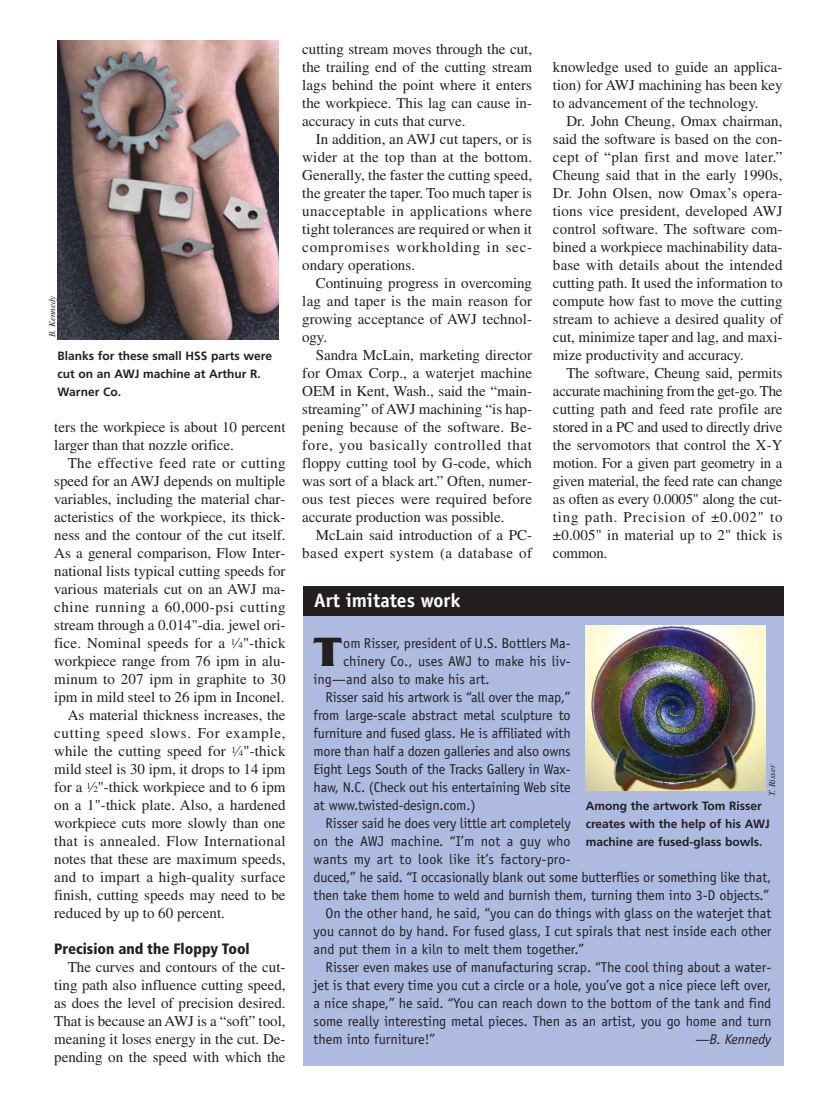
<style>
.page{position:relative;width:836px;height:1120px;background:#fff}
.page>*{position:absolute;margin:0;border:0;box-sizing:border-box;transform-origin:0 0}
.t1{font:700 44.25px "Serpentine";color:#231f20}
.t2{font:700 19.5px "Officina Sans";color:#fff}
.t3{font:15px/18px "Times";color:#231f20;text-align:justify}
.t4{font:15px "Times";letter-spacing:.02em;color:#231f20}
.t5{font:15px "Times";letter-spacing:.025em;color:#231f20}
.t6{font:15px "Times";letter-spacing:.04em;color:#231f20}
.t7{font:15px "Times";letter-spacing:.03em;color:#231f20}
.t8{font:15px "Times";letter-spacing:.05em;color:#231f20}
.t9{font:900 condensed 15px "Frutiger";color:#231f20}
.t10{font:14.25px "Officina Sans";letter-spacing:-.01em;color:#231f20}
.t11{font:14.25px "Officina Sans";letter-spacing:.01em;color:#231f20}
.t12{font:14.25px "Officina Sans";letter-spacing:.015em;color:#231f20}
.t13{font:italic 14.25px "Officina Sans";color:#231f20}
.t14{font:700 12px/18px "Frutiger";color:#231f20}
.t15{font:italic 9px "Times";color:#231f20}
.s1{font-size:9px}
</style>
<div class="page">
<div style="left:303px;top:603px;width:481px;height:463px;background:#aebadf"></div>
<div style="left:303px;top:586px;width:481px;height:29px;background:#231f20"></div>
<img style="left:586px;top:625px;width:179px;height:166px">
<img style="left:58px;top:41px;width:220px;height:298px">
<p class="t15" style="left:49px;top:337px;width:43px;rotate:-90deg">B. Kennedy</p>
<p class="t14" style="left:58px;top:348px;width:216px">Blanks for these small HSS parts were cut on an AWJ machine at Arthur R.<br>Warner Co.</p>
<p class="t3" style="left:54px;top:419px;width:233px">ters the workpiece is about 10 percent larger than that nozzle orifice.</p>
<p class="t7" style="left:68px;top:458px;width:219px">The effective feed rate or cutting</p>
<p class="t3" style="left:54px;top:473px;width:233px">speed for an AWJ depends on multiple</p>
<p class="t3" style="left:54px;top:491px;width:233px">variables, including the material char-</p>
<p class="t3" style="left:54px;top:509px;width:233px">acteristics of the workpiece, its thick-</p>
<p class="t3" style="left:54px;top:527px;width:233px">ness and the contour of the cut itself.</p>
<p class="t3" style="left:54px;top:545px;width:233px">As a general comparison, Flow Inter-</p>
<p class="t3" style="left:54px;top:563px;width:233px">national lists typical cutting speeds for</p>
<p class="t3" style="left:54px;top:581px;width:233px">various materials cut on an AWJ ma-</p>
<p class="t6" style="left:54px;top:602px;width:233px">chine running a 60,000-psi cutting</p>
<p class="t3" style="left:54px;top:617px;width:233px">stream through a 0.014"-dia. jewel ori-</p>
<p class="t4" style="left:54px;top:638px;width:233px">fice. Nominal speeds for a <sup>1</sup>⁄<span class="s1">4</span>"-thick</p>
<p class="t3" style="left:54px;top:653px;width:233px">workpiece range from 76 ipm in alu-</p>
<p class="t3" style="left:54px;top:671px;width:233px">minum to 207 ipm in graphite to 30</p>
<p class="t3" style="left:54px;top:689px;width:232px">ipm in mild steel to 26 ipm in Inconel.</p>
<p class="t3" style="left:68px;top:707px;width:219px">As material thickness increases, the</p>
<p class="t8" style="left:54px;top:728px;width:233px">cutting speed slows. For example,</p>
<p class="t3" style="left:54px;top:743px;width:233px">while the cutting speed for <sup>1</sup>⁄<span class="s1">4</span>"-thick</p>
<p class="t3" style="left:54px;top:761px;width:233px">mild steel is 30 ipm, it drops to 14 ipm</p>
<p class="t3" style="left:54px;top:779px;width:233px">for a <sup>1</sup>⁄<span class="s1">2</span>"-thick workpiece and to 6 ipm</p>
<p class="t3" style="left:54px;top:797px;width:233px">on a 1"-thick plate. Also, a hardened</p>
<p class="t3" style="left:54px;top:815px;width:233px">workpiece cuts more slowly than one</p>
<p class="t5" style="left:54px;top:836px;width:233px">that is annealed. Flow International</p>
<p class="t3" style="left:54px;top:851px;width:233px">notes that these are maximum speeds,</p>
<p class="t3" style="left:54px;top:869px;width:233px">and to impart a high-quality surface</p>
<p class="t3" style="left:54px;top:887px;width:233px">finish, cutting speeds may need to be</p>
<p class="t3" style="left:54px;top:905px;width:172px">reduced by up to 60 percent.</p>
<p class="t9" style="left:54px;top:943px;width:197px">Precision and the Floppy Tool</p>
<p class="t3" style="left:54px;top:959px;width:233px;text-indent:14px">The curves and contours of the cut&shy;ting path also influence cutting speed, as does the level of precision desired.<br>That is because an AWJ is a “soft” tool, meaning it loses energy in the cut. De&shy;pending on the speed with which the</p>
<p class="t3" style="left:302px;top:41px;width:231px">cutting stream moves through the cut, the trailing end of the cutting stream lags behind the point where it enters the workpiece. This lag can cause in&shy;accuracy in cuts that curve.</p>
<p class="t3" style="left:302px;top:131px;width:231px;text-indent:14px">In addition, an AWJ cut tapers, or is wider at the top than at the bottom.<br>Generally, the faster the cutting speed, the greater the taper. Too much taper is unacceptable in applications where tight tolerances are required or when it compromises workholding in sec&shy;ondary operations.</p>
<p class="t3" style="left:302px;top:275px;width:231px;text-indent:14px">Continuing progress in overcoming lag and taper is the main reason for growing acceptance of AWJ technol&shy;ogy.</p>
<p class="t3" style="left:302px;top:347px;width:231px;text-indent:14px">Sandra McLain, marketing director for Omax Corp., a waterjet machine OEM in Kent, Wash., said the “main&shy;streaming” of AWJ machining “is hap&shy;pening because of the software. Be&shy;fore, you basically controlled that floppy cutting tool by G-code, which was sort of a black art.” Often, numer&shy;ous test pieces were required before accurate production was possible.</p>
<p class="t3" style="left:302px;top:527px;width:231px;text-align:right">McLain said introduction of a PC&shy;based expert system (a database of</p>
<h2 class="t2" style="left:314px;top:592px;width:148px">Art imitates work</h2>
<p class="t3" style="left:553px;top:59px;width:231px">knowledge used to guide an applica&shy;tion) for AWJ machining has been key to advancement of the technology.</p>
<p class="t3" style="left:553px;top:113px;width:231px;text-indent:14px">Dr. John Cheung, Omax chairman, said the software is based on the con&shy;cept of “plan first and move later.” Cheung said that in the early 1990s, Dr. John Olsen, now Omax’s opera&shy;tions vice president, developed AWJ control software. The software com&shy;bined a workpiece machinability data&shy;base with details about the intended cutting path. It used the information to compute how fast to move the cutting stream to achieve a desired quality of cut, minimize taper and lag, and maxi&shy;mize productivity and accuracy.</p>
<p class="t3" style="left:553px;top:365px;width:231px;text-indent:14px">The software, Cheung said, permits accurate machining from the get-go. The cutting path and feed rate profile are stored in a PC and used to directly drive the servomotors that control the X-Y motion. For a given part geometry in a given material, the feed rate can change as often as every 0.0005" along the cut&shy;ting path. Precision of ±0.002" to ±0.005" in material up to 2" thick is common.</p>
<h1 class="t1" style="left:314px;top:638px;width:30px">T</h1>
<p class="t10" style="left:343px;top:638px;width:229px">om Risser, president of U.S. Bottlers Ma-</p>
<p class="t10" style="left:343px;top:656px;width:229px">chinery Co., uses AWJ to make his liv-</p>
<p class="t10" style="left:314px;top:674px;width:178px">ing—and also to make his art.</p>
<p class="t10" style="left:326px;top:692px;width:247px">Risser said his artwork is “all over the map,”</p>
<p class="t10" style="left:314px;top:710px;width:259px">from large-scale abstract metal sculpture to</p>
<p class="t10" style="left:314px;top:728px;width:259px">furniture and fused glass. He is affiliated with</p>
<p class="t10" style="left:314px;top:746px;width:259px">more than half a dozen galleries and also owns</p>
<p class="t10" style="left:314px;top:764px;width:259px">Eight Legs South of the Tracks Gallery in Wax-</p>
<p class="t10" style="left:314px;top:782px;width:259px">haw, N.C. (Check out his entertaining Web site</p>
<p class="t10" style="left:314px;top:800px;width:164px">at www.twisted-design.com.)</p>
<p class="t10" style="left:326px;top:818px;width:247px">Risser said he does very little art completely</p>
<p class="t12" style="left:314px;top:836px;width:259px">on the AWJ machine. “I’m not a guy who</p>
<p class="t11" style="left:314px;top:854px;width:259px">wants my art to look like it’s factory-pro-</p>
<p class="t10" style="left:314px;top:872px;width:459px">duced,” he said. “I occasionally blank out some butterflies or something like that,</p>
<p class="t10" style="left:314px;top:890px;width:457px">then take them home to weld and burnish them, turning them into 3-D objects.”</p>
<p class="t10" style="left:326px;top:908px;width:447px">On the other hand, he said, “you can do things with glass on the waterjet that</p>
<p class="t10" style="left:314px;top:926px;width:459px">you cannot do by hand. For fused glass, I cut spirals that nest inside each other</p>
<p class="t10" style="left:314px;top:944px;width:272px">and put them in a kiln to melt them together.”</p>
<p class="t10" style="left:326px;top:962px;width:447px">Risser even makes use of manufacturing scrap. “The cool thing about a water-</p>
<p class="t10" style="left:314px;top:980px;width:459px">jet is that every time you cut a circle or a hole, you’ve got a nice piece left over,</p>
<p class="t10" style="left:314px;top:998px;width:459px">a nice shape,” he said. “You can reach down to the bottom of the tank and find</p>
<p class="t10" style="left:314px;top:1016px;width:459px">some really interesting metal pieces. Then as an artist, you go home and turn</p>
<p class="t10" style="left:314px;top:1034px;width:123px">them into furniture!”</p>
<p class="t13" style="left:695px;top:1034px;width:78px">—B. Kennedy</p>
<p class="t15" style="left:769px;top:796px;width:33px;rotate:-90deg">T. Risser</p>
<p class="t14" style="left:586px;top:798px;width:186px">Among the artwork Tom Risser creates with the help of his AWJ machine are fused-glass bowls.</p>
</div>
